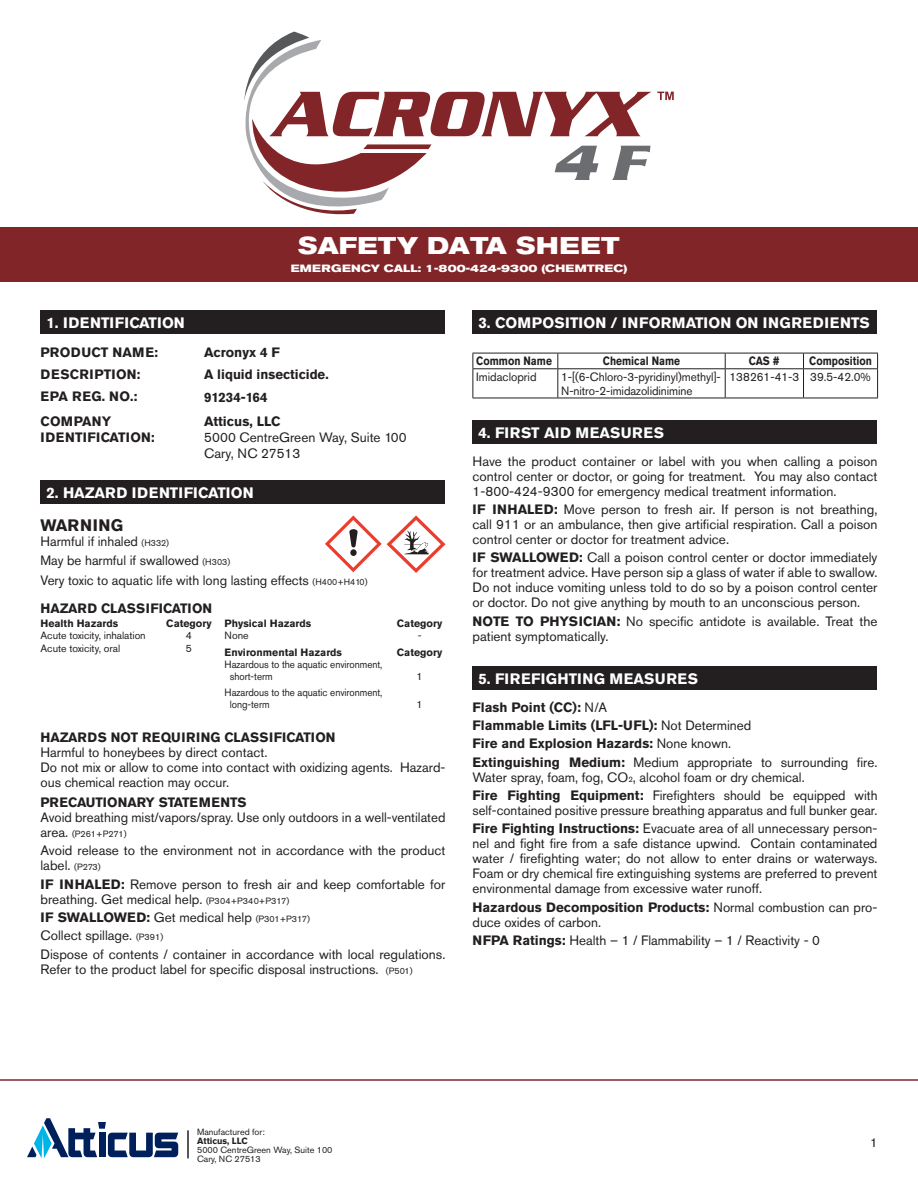
<style>
.page{position:relative;width:918px;height:1188px;background:#fff}
.page>*{position:absolute;margin:0;border:0;box-sizing:border-box;transform-origin:0 0}
.t1{font:700 expanded 24px "Akzidenz Grotesk Pro";letter-spacing:.02em;color:#fff}
.t2{font:700 16.5px "Akzidenz Grotesk Pro";letter-spacing:.03em;color:#231f20}
.t3{font:700 15px "Akzidenz Grotesk Pro";letter-spacing:.02em;color:#fff}
.t4{font:700 15px "Akzidenz Grotesk Pro";color:#fff}
.t5{font:700 15px "Akzidenz Grotesk Pro";letter-spacing:.04em;color:#fff}
.t6{font:13.5px/15px "Akzidenz Grotesk Pro";color:#231f20}
.t7{font:700 13.5px/18.5px "Akzidenz Grotesk Pro";color:#231f20}
.t8{font:700 13.5px "Akzidenz Grotesk Pro";letter-spacing:.02em;color:#231f20}
.t9{font:700 13.5px "Akzidenz Grotesk Pro";letter-spacing:.03em;color:#231f20}
.t10{font:12.75px "Akzidenz Grotesk Pro";color:#231f20}
.t11{font:12px/13.5px "Akzidenz Grotesk Pro";letter-spacing:-.005em;color:#231f20}
.t12{font:700 12px "Akzidenz Grotesk Pro";color:#231f20;scale:.85 1}
.t13{font:10.5px/12px "Akzidenz Grotesk Pro";letter-spacing:-.005em;color:#231f20;scale:.93 1}
.t14{font:700 10.5px "Akzidenz Grotesk Pro";color:#231f20}
.t15{font:10.5px "Akzidenz Grotesk Pro";letter-spacing:-.005em;color:#231f20}
.t16{font:700 expanded 10.5px "Akzidenz Grotesk Pro";letter-spacing:.02em;color:#fff}
.t17{font:9px/9px "Akzidenz Grotesk BE";color:#231f20}
.t18{font:9px "Akzidenz Grotesk Pro";color:#231f20}
.t19{font:700 9px "Akzidenz Grotesk BE";color:#231f20}
.s1{font-size:9px}
.s2{font-size:13.5px}
.s3{font-weight:700}
.s4{font-weight:400}
.s5{font-size:7.8px}
</style>
<div class="page">
<hr style="left:0;top:1079px;width:918px;height:2px;background:#822528">
<svg style="left:27px;top:1118px;width:151px;height:40px"></svg>
<hr style="left:187px;top:1130px;width:2px;height:28px;background:#231f20">
<div style="left:40px;top:310px;width:406px;height:24px;background:#231f20"></div>
<div style="left:40px;top:481px;width:406px;height:23px;background:#231f20"></div>
<div style="left:472px;top:310px;width:406px;height:24px;background:#231f20"></div>
<hr style="left:472px;top:353px;width:86px;height:1px;background:#231f20">
<hr style="left:558px;top:353px;width:167px;height:1px;background:#231f20">
<hr style="left:725px;top:353px;width:79px;height:1px;background:#231f20">
<hr style="left:804px;top:353px;width:74px;height:1px;background:#231f20">
<hr style="left:472px;top:368px;width:86px;height:1px;background:#231f20">
<svg style="left:472px;top:353px;width:1px;height:45px"></svg>
<hr style="left:558px;top:368px;width:167px;height:1px;background:#231f20">
<svg style="left:557px;top:353px;width:1px;height:45px"></svg>
<hr style="left:725px;top:368px;width:79px;height:1px;background:#231f20">
<svg style="left:725px;top:353px;width:1px;height:45px"></svg>
<hr style="left:804px;top:368px;width:74px;height:1px;background:#231f20">
<svg style="left:803px;top:353px;width:1px;height:45px"></svg>
<svg style="left:877px;top:353px;width:1px;height:45px"></svg>
<hr style="left:472px;top:398px;width:86px;height:1px;background:#231f20">
<hr style="left:558px;top:398px;width:167px;height:1px;background:#231f20">
<hr style="left:725px;top:398px;width:79px;height:1px;background:#231f20">
<hr style="left:804px;top:398px;width:74px;height:1px;background:#231f20">
<div style="left:472px;top:421px;width:406px;height:23px;background:#231f20"></div>
<div style="left:472px;top:666px;width:406px;height:24px;background:#231f20"></div>
<div style="left:0;top:228px;width:918px;height:54px;background:#822528"></div>
<svg style="left:244px;top:32px;width:407px;height:182px"></svg>
<svg style="left:657px;top:92px;width:17px;height:8px"></svg>
<svg style="left:325px;top:515px;width:121px;height:58px"></svg>
<h1 class="t1" style="left:298px;top:230px;width:323px">SAFETY DATA SHEET</h1>
<p class="t16" style="left:291px;top:262px;width:338px">EMERGENCY CALL: 1-800-424-9300 (CHEMTREC)</p>
<p class="t4" style="left:46px;top:313px;width:140px">1. IDENTIFICATION</p>
<p class="t7" style="left:41px;top:343px;width:119px">PRODUCT NAME:</p>
<p class="t7" style="left:204px;top:343px;width:77px">Acronyx 4 F</p>
<p class="t9" style="left:41px;top:365px;width:101px">DESCRIPTION:</p>
<p class="t7" style="left:204px;top:365px;width:126px">A liquid insecticide.</p>
<p class="t7" style="left:41px;top:387px;width:98px">EPA REG. NO.:</p>
<p class="t7" style="left:204px;top:388px;width:65px">91234-164</p>
<p class="t7" style="left:41px;top:413px;width:116px;line-height:16.2px">COMPANY<br>IDENTIFICATION:</p>
<p class="t7" style="left:204px;top:412px;width:78px">Atticus, LLC</p>
<p class="t6" style="left:204px;top:429px;width:204px;line-height:16.2px">5000 CentreGreen Way, Suite 100<br>Cary, NC 27513</p>
<p class="t4" style="left:46px;top:483px;width:209px">2. HAZARD IDENTIFICATION</p>
<p class="t2" style="left:40px;top:514px;width:84px">WARNING</p>
<p class="t6" style="left:40px;top:531px;width:329px;line-height:19.5px">Harmful if inhaled <span class="s1">(H332)<br></span>May be harmful if swallowed <span class="s1">(H303)<br></span>Very toxic to aquatic life with long lasting effects <span class="s1">(H400+H410)</span></p>
<p class="t7" style="left:40px;top:599px;width:173px">HAZARD CLASSIFICATION</p>
<p class="t14" style="left:40px;top:617px;width:79px">Health Hazards</p>
<p class="t14" style="left:166px;top:617px;width:47px">Category</p>
<p class="t15" style="left:40px;top:629px;width:107px">Acute toxicity, inhalation</p>
<p class="t15" style="left:186px;top:629px;width:8px">4</p>
<p class="t15" style="left:40px;top:642px;width:81px">Acute toxicity, oral</p>
<p class="t15" style="left:186px;top:642px;width:8px">5</p>
<p class="t14" style="left:225px;top:617px;width:88px">Physical Hazards</p>
<p class="t14" style="left:397px;top:617px;width:47px">Category</p>
<p class="t15" style="left:225px;top:629px;width:25px">None</p>
<p class="t15" style="left:418px;top:629px;width:5px">-</p>
<p class="t14" style="left:225px;top:645px;width:119px">Environmental Hazards</p>
<p class="t14" style="left:397px;top:645px;width:47px">Category</p>
<p class="t13" style="left:230px;top:658px;width:166px;text-indent:-5px">Hazardous to the aquatic environment, short-term</p>
<p class="t15" style="left:417px;top:669px;width:8px">1</p>
<p class="t13" style="left:230px;top:686px;width:166px;text-indent:-5px">Hazardous to the aquatic environment, long-term</p>
<p class="t15" style="left:417px;top:698px;width:8px">1</p>
<p class="t8" style="left:41px;top:729px;width:296px">HAZARDS NOT REQUIRING CLASSIFICATION</p>
<p class="t6" style="left:41px;top:745px;width:406px">Harmful to honeybees by direct contact.<br>Do not mix or allow to come into contact with oxidizing agents. Hazard&shy;ous chemical reaction may occur.</p>
<p class="t7" style="left:41px;top:793px;width:208px">PRECAUTIONARY STATEMENTS</p>
<p class="t6" style="left:41px;top:810px;width:406px">Avoid breathing mist/vapors/spray. Use only outdoors in a well-ventilated</p>
<p class="t18" style="left:41px;top:828px;width:88px"><span class="s2">area.</span> (P261+P271)</p>
<p class="t6" style="left:41px;top:843px;width:406px">Avoid release to the environment not in accordance with the product label. <span class="s1">(P273)</span></p>
<p class="t6" style="left:41px;top:876px;width:406px"><span class="s3">IF INHALED:</span> Remove person to fresh air and keep comfortable for breathing. Get medical help. <span class="s1">(P304+P340+P317)</span></p>
<p class="t6" style="left:41px;top:908px;width:407px;line-height:18.3px"><span class="s3">IF SWALLOWED:</span> Get medical help <span class="s1">(P301+P317)<br></span>Collect spillage. <span class="s1">(P391)<br></span>Dispose of contents / container in accordance with local regulations.</p>
<p class="t6" style="left:41px;top:961px;width:374px">Refer to the product label for specific disposal instructions. <span class="s1">(P501)</span></p>
<p class="t3" style="left:478px;top:313px;width:393px">3. COMPOSITION / INFORMATION ON INGREDIENTS</p>
<p class="t12" style="left:476px;top:353px;width:91px">Common Name</p>
<p class="t12" style="left:603px;top:353px;width:92px">Chemical Name</p>
<p class="t12" style="left:749px;top:353px;width:38px">CAS #</p>
<p class="t12" style="left:809px;top:353px;width:75px">Composition</p>
<p class="t11" style="left:476px;top:370px;width:62px">Imidacloprid</p>
<p class="t11" style="left:561px;top:370px;width:161px">1-[(6-Chloro-3-pyridinyl)methyl]-<br>N-nitro-2-imidazolidinimine</p>
<p class="t11" style="left:729px;top:370px;width:143px">138261-41-3 39.5-42.0%</p>
<p class="t5" style="left:478px;top:423px;width:187px">4. FIRST AID MEASURES</p>
<p class="t6" style="left:472px;top:453px;width:407px;text-align:justify">Have the product container or label with you when calling a poison control center or doctor, or going for treatment. You may also contact 1-800-424-9300 for emergency medical treatment information.</p>
<p class="t6" style="left:472px;top:502px;width:407px;text-align:justify"><span class="s3">IF INHALED:</span> Move person to fresh air. If person is not breathing, call 911 or an ambulance, then give artificial respiration. Call a poison control center or doctor for treatment advice.</p>
<p class="t6" style="left:472px;top:550px;width:407px;text-align:justify"><span class="s3">IF SWALLOWED:</span> Call a poison control center or doctor immediately for treatment advice. Have person sip a glass of water if able to swallow.<br>Do not induce vomiting unless told to do so by a poison control center or doctor. Do not give anything by mouth to an unconscious person.</p>
<p class="t6" style="left:472px;top:614px;width:407px"><span class="s3">NOTE TO PHYSICIAN:</span> No specific antidote is available. Treat the patient symptomatically.</p>
<p class="t3" style="left:478px;top:669px;width:221px">5. FIREFIGHTING MEASURES</p>
<p class="t7" style="left:472px;top:697px;width:407px">Flash Point (CC): <span class="s4">N/A<br></span>Flammable Limits (LFL-UFL): <span class="s4">Not Determined<br></span>Fire and Explosion Hazards: <span class="s4">None known.<br></span>Extinguishing Medium: <span class="s4">Medium appropriate to surrounding fire.</span></p>
<p class="t6" style="left:472px;top:768px;width:406px;line-height:18.5px">Water spray, foam, fog, CO<span class="s5">2</span>, alcohol foam or dry chemical.<br><span class="s3">Fire Fighting Equipment:</span> Firefighters should be equipped with</p>
<p class="t6" style="left:473px;top:801px;width:407px;line-height:18.5px">self-contained positive pressure breathing apparatus and full bunker gear.<br><span class="s3">Fire Fighting Instructions:</span> Evacuate area of all unnecessary person-</p>
<p class="t6" style="left:472px;top:836px;width:407px;text-align:justify">nel and fight fire from a safe distance upwind. Contain contaminated water / firefighting water; do not allow to enter drains or waterways.<br>Foam or dry chemical fire extinguishing systems are preferred to prevent environmental damage from excessive water runoff.</p>
<p class="t6" style="left:472px;top:900px;width:406px"><span class="s3">Hazardous Decomposition Products:</span> Normal combustion can pro&shy;duce oxides of carbon.</p>
<p class="t6" style="left:472px;top:933px;width:349px"><span class="s3">NFPA Ratings:</span> Health – 1 / Flammability – 1 / Reactivity - 0</p>
<p class="t17" style="left:197px;top:1127px;width:69px">Manufactured for:</p>
<p class="t19" style="left:197px;top:1135px;width:52px">Atticus, LLC</p>
<p class="t17" style="left:197px;top:1145px;width:137px">5000 CentreGreen Way, Suite 100<br>Cary, NC 27513</p>
<p class="t10" style="left:870px;top:1134px;width:9px">1</p>
</div>
